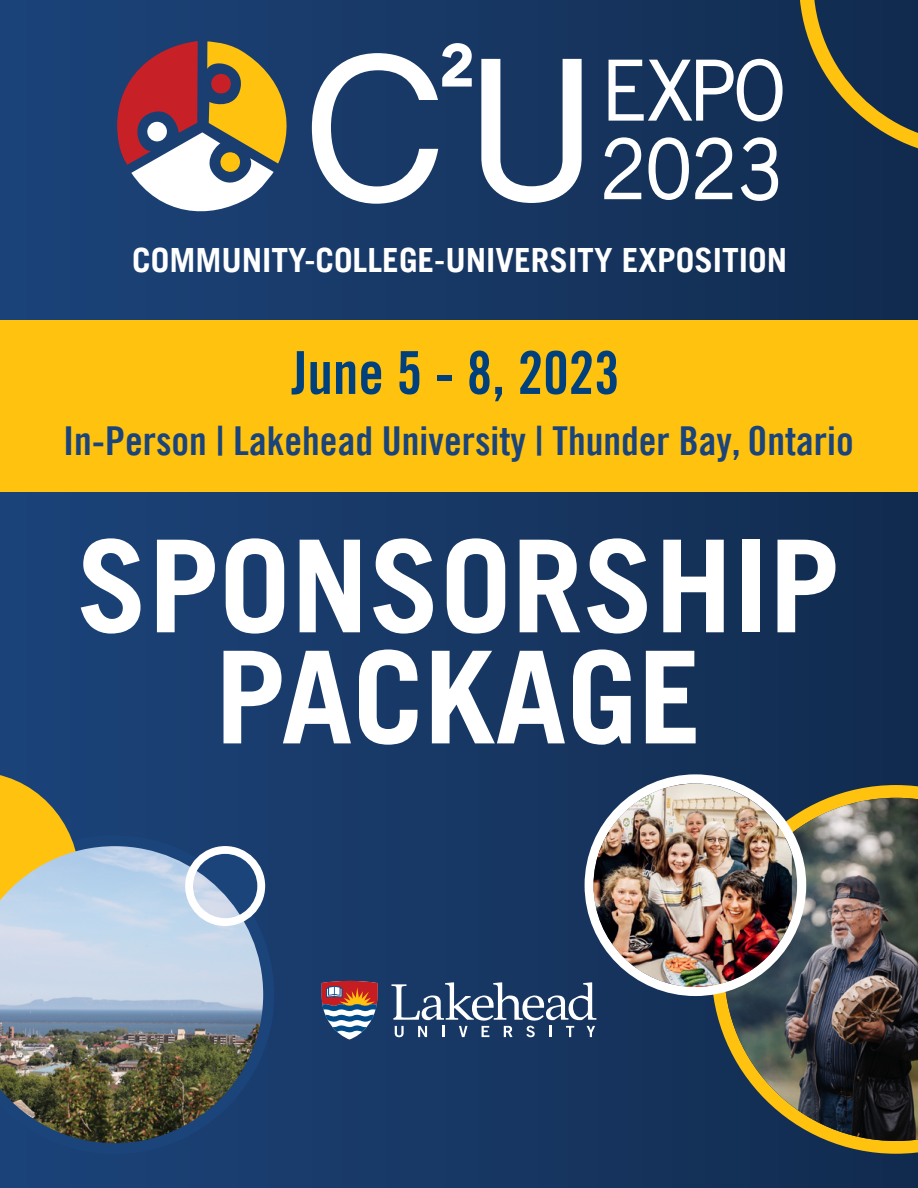
<style>
.page{position:relative;width:918px;height:1188px;background:#fff}
.page>*{position:absolute;margin:0;border:0;box-sizing:border-box;transform-origin:0 0}
.t1{font:700 128.25px/111.1px "Trade Gothic LT";color:#fff;text-align:center}
.t2{font:59.25px "Trade Gothic LT Bold Cond Twenty";color:#00417d}
.t3{font:39.9px "Trade Gothic LT Bold Cond Twenty";color:#1b447b}
.t4{font:700 33.45px "Trade Gothic LT";color:#fff}
</style>
<div class="page">
<div style="left:0;top:0;width:918px;height:1188px;background:linear-gradient(to right,#1c447a,#112b4e)"></div>
<svg style="left:799px;top:0;width:119px;height:158px;background:#334147"></svg>
<svg style="left:0;top:835px;width:274px;height:319px;background:#193f73"></svg>
<svg style="left:0;top:772px;width:80px;height:74px;background:#a28e39"></svg>
<img style="left:0;top:846px;width:263px;height:297px">
<svg style="left:185px;top:846px;width:80px;height:80px"></svg>
<svg style="left:711px;top:785px;width:207px;height:369px;background:#5f5e3e"></svg>
<img style="left:724px;top:798px;width:194px;height:343px">
<svg style="left:585px;top:774px;width:221px;height:222px"></svg>
<img style="left:593px;top:783px;width:199px;height:204px">
<svg style="left:481px;top:59px;width:101px;height:144px"></svg>
<svg style="left:312px;top:43px;width:160px;height:161px"></svg>
<svg style="left:609px;top:59px;width:174px;height:62px"></svg>
<svg style="left:604px;top:137px;width:37px;height:62px"></svg>
<svg style="left:649px;top:137px;width:40px;height:63px"></svg>
<svg style="left:695px;top:137px;width:37px;height:62px"></svg>
<svg style="left:741px;top:137px;width:37px;height:64px"></svg>
<svg style="left:117px;top:41px;width:181px;height:180px"></svg>
<div style="left:147px;top:122px;width:20px;height:19px;background:#fff;border-radius:50%"></div>
<div style="left:0;top:320px;width:918px;height:171px;background:#ffc20f"></div>
<svg style="left:391px;top:982px;width:205px;height:55px"></svg>
<svg style="left:322px;top:981px;width:56px;height:59px"></svg>
<p class="t4" style="left:132px;top:240px;width:656px">COMMUNITY-COLLEGE-UNIVERSITY EXPOSITION</p>
<h2 class="t2" style="left:291px;top:337px;width:330px">June 5 - 8, 2023</h2>
<p class="t3" style="left:63px;top:416px;width:792px">In-Person | Lakehead University | Thunder Bay, Ontario</p>
<h1 class="t1" style="left:77px;top:529px;width:765px">SPONSORSHIP<br>PACKAGE</h1>
</div>
